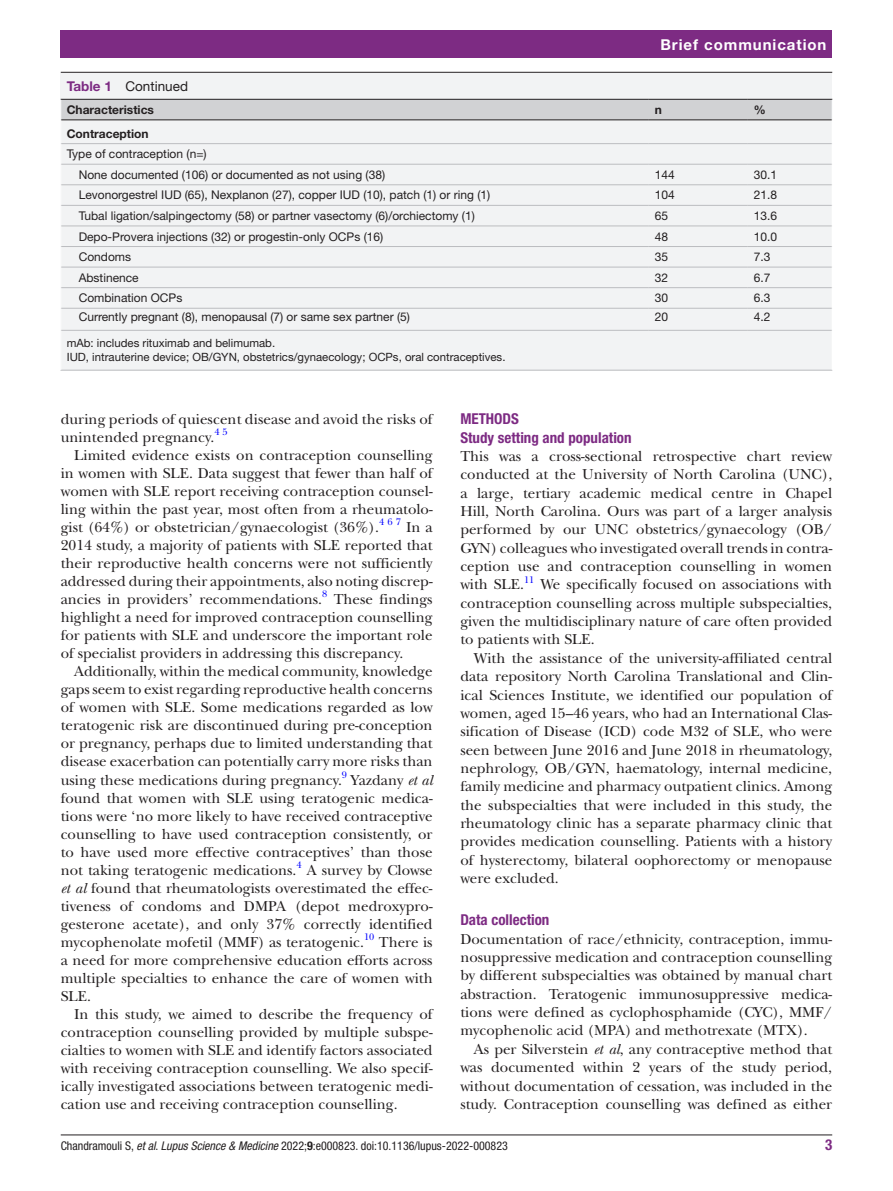
<style>
.page{position:relative;width:893px;height:1191px;background:#fff}
.page>*{position:absolute;margin:0;border:0;box-sizing:border-box;transform-origin:0 0}
.t1{font:15px/18px "New Baskerville";color:#231f20;text-align:justify}
.t2{font:700 condensed 15px/18.3px "Helvetica Neue LT Std";color:#7d2b83}
.t3{font:700 15px "Helvetica Neue LT Std";letter-spacing:.065em;color:#fff}
.t4{font:13.5px "Helvetica Neue LT Std";color:#231f20}
.t5{font:12px/20.5px "Helvetica Neue LT Std";color:#231f20}
.t6{font:condensed 12px "Helvetica Neue LT Std";color:#231f20}
.t7{font:700 12px "Helvetica Neue LT Std";color:#231f20}
.t8{font:11.4px/13.6px "Helvetica Neue LT Std";color:#231f20}
.t9{font:9.9px "New Baskerville";color:#00f}
.s1{font-weight:700;color:#7d2b83}
.s2{font-style:italic}
.s3{font-weight:700}
</style>
<div class="page">
<hr style="left:61px;top:1134px;width:771px;height:1px;background:#231f20">
<div style="left:61px;top:31px;width:771px;height:27px;background:#7d2b83"></div>
<div style="left:61px;top:91px;width:771px;height:279px;background:#f2f3f4"></div>
<hr style="left:61px;top:330px;width:588px;height:1px;background:#bcbdc0">
<hr style="left:61px;top:370px;width:588px;height:1px;background:#bcbdc0">
<hr style="left:649px;top:370px;width:99px;height:1px;background:#bcbdc0">
<hr style="left:748px;top:370px;width:84px;height:1px;background:#bcbdc0">
<hr style="left:649px;top:330px;width:99px;height:1px;background:#bcbdc0">
<hr style="left:748px;top:330px;width:84px;height:1px;background:#bcbdc0">
<svg style="left:60px;top:99px;width:773px;height:210px"></svg>
<div style="left:61px;top:73px;width:771px;height:18px;background:#f2f3f4"></div>
<hr style="left:61px;top:72px;width:771px;height:1px;background:#231f20">
<p class="t4" style="left:67px;top:78px;width:123px"><span class="s1">Table 1</span> Continued</p>
<p class="t3" style="left:660px;top:35px;width:168px">Brief communication</p>
<p class="t7" style="left:67px;top:102px;width:89px">Characteristics</p>
<p class="t7" style="left:655px;top:102px;width:9px">n</p>
<p class="t7" style="left:754px;top:102px;width:13px">%</p>
<p class="t7" style="left:67px;top:126px;width:83px">Contraception</p>
<p class="t5" style="left:79px;top:143px;width:308px;text-indent:-12px">Type of contraception (n=)<br>None documented (106) or documented as not using (38)</p>
<p class="t5" style="left:655px;top:164px;width:22px">144</p>
<p class="t5" style="left:754px;top:164px;width:25px">30.1</p>
<p class="t5" style="left:79px;top:185px;width:413px">Levonorgestrel IUD (65), Nexplanon (27), copper IUD (10), patch (1) or ring (1)</p>
<p class="t5" style="left:655px;top:185px;width:22px">104</p>
<p class="t5" style="left:754px;top:185px;width:25px">21.8</p>
<p class="t5" style="left:79px;top:205px;width:398px">Tubal ligation/salpingectomy (58) or partner vasectomy (6)/orchiectomy (1)</p>
<p class="t5" style="left:655px;top:205px;width:15px">65</p>
<p class="t5" style="left:754px;top:205px;width:25px">13.6</p>
<p class="t5" style="left:79px;top:226px;width:306px">Depo-Provera injections (32) or progestin-only OCPs (16)</p>
<p class="t5" style="left:655px;top:226px;width:15px">48</p>
<p class="t5" style="left:754px;top:226px;width:25px">10.0</p>
<p class="t5" style="left:79px;top:246px;width:54px">Condoms</p>
<p class="t5" style="left:655px;top:246px;width:15px">35</p>
<p class="t5" style="left:754px;top:246px;width:18px">7.3</p>
<p class="t5" style="left:79px;top:267px;width:62px">Abstinence</p>
<p class="t5" style="left:655px;top:267px;width:15px">32</p>
<p class="t5" style="left:754px;top:267px;width:18px">6.7</p>
<p class="t5" style="left:79px;top:287px;width:105px">Combination OCPs</p>
<p class="t5" style="left:655px;top:287px;width:15px">30</p>
<p class="t5" style="left:754px;top:287px;width:18px">6.3</p>
<p class="t5" style="left:79px;top:307px;width:333px">Currently pregnant (8), menopausal (7) or same sex partner (5)</p>
<p class="t5" style="left:655px;top:307px;width:15px">20</p>
<p class="t5" style="left:754px;top:307px;width:18px">4.2</p>
<p class="t8" style="left:67px;top:336px;width:440px">mAb: includes rituximab and belimumab.<br>IUD, intrauterine device; OB/GYN, obstetrics/gynaecology; OCPs, oral contraceptives.</p>
<p class="t1" style="left:61px;top:410px;width:373px">during periods of quiescent disease and avoid the risks of unintended pregnancy.<sup>4</sup> <sup>5</sup></p>
<p class="t1" style="left:61px;top:446px;width:373px;text-indent:14px">Limited evidence exists on contraception counselling in women with SLE. Data suggest that fewer than half of women with SLE report receiving contraception counsel&shy;ling within the past year, most often from a rheumatolo&shy;gist (64%) or obstetrician/gynaecologist (36%).<sup>4</sup> <sup>6</sup> <sup>7</sup> In a 2014 study, a majority of patients with SLE reported that their reproductive health concerns were not sufficiently addressed during their appointments, also noting discrep&shy;ancies in providers’ recommendations.</p>
<p class="t9" style="left:322px;top:588px;width:7px">8</p>
<p class="t1" style="left:61px;top:590px;width:373px;text-indent:273px">These findings highlight a need for improved contraception counselling for patients with SLE and underscore the important role of specialist providers in addressing this discrepancy.</p>
<p class="t1" style="left:61px;top:662px;width:373px;text-indent:14px">Additionally, within the medical community, knowledge gaps seem to exist regarding reproductive health concerns of women with SLE. Some medications regarded as low teratogenic risk are discontinued during pre-conception or pregnancy, perhaps due to limited understanding that disease exacerbation can potentially carry more risks than using these medications during pregnancy.<sup>9</sup> Yazdany <span class="s2">et al </span>found that women with SLE using teratogenic medica&shy;tions were ‘no more likely to have received contraceptive counselling to have used contraception consistently, or to have used more effective contraceptives’ than those not taking teratogenic medications.</p>
<p class="t9" style="left:296px;top:859px;width:7px">4</p>
<p class="t1" style="left:61px;top:861px;width:373px;text-indent:246px">A survey by Clowse <span class="s2">et al</span> found that rheumatologists overestimated the effec&shy;tiveness of condoms and DMPA (depot medroxypro&shy;gesterone acetate), and only 37% correctly identified mycophenolate mofetil (MMF) as teratogenic.</p>
<p class="t9" style="left:364px;top:931px;width:12px">10</p>
<p class="t1" style="left:61px;top:933px;width:373px;text-indent:318px">There is a need for more comprehensive education efforts across multiple specialties to enhance the care of women with SLE.</p>
<p class="t1" style="left:61px;top:1005px;width:373px;text-indent:13px">In this study, we aimed to describe the frequency of contraception counselling provided by multiple subspe&shy;cialties to women with SLE and identify factors associated with receiving contraception counselling. We also specif&shy;ically investigated associations between teratogenic medi&shy;cation use and receiving contraception counselling.</p>
<p class="t2" style="left:460px;top:409px;width:173px">METHODS<br>Study setting and population</p>
<p class="t1" style="left:460px;top:447px;width:373px">This was a cross-sectional retrospective chart review conducted at the University of North Carolina (UNC), a large, tertiary academic medical centre in Chapel Hill, North Carolina. Ours was part of a larger analysis performed by our UNC obstetrics/gynaecology (OB/ GYN) colleagues who investigated overall trends in contra&shy;ception use and contraception counselling in women with SLE.<sup>11</sup> We specifically focused on associations with contraception counselling across multiple subspecialties, given the multidisciplinary nature of care often provided to patients with SLE.</p>
<p class="t1" style="left:460px;top:649px;width:373px;text-indent:14px">With the assistance of the university-affiliated central data repository North Carolina Translational and Clin&shy;ical Sciences Institute, we identified our population of women, aged 15–46 years, who had an International Clas&shy;sification of Disease (ICD) code M32 of SLE, who were seen between June 2016 and June 2018 in rheumatology, nephrology, OB/GYN, haematology, internal medicine, family medicine and pharmacy outpatient clinics. Among the subspecialties that were included in this study, the rheumatology clinic has a separate pharmacy clinic that provides medication counselling. Patients with a history of hysterectomy, bilateral oophorectomy or menopause were excluded.</p>
<p class="t2" style="left:460px;top:910px;width:91px">Data collection</p>
<p class="t1" style="left:460px;top:929px;width:373px">Documentation of race/ethnicity, contraception, immu&shy;nosuppressive medication and contraception counselling by different subspecialties was obtained by manual chart abstraction. Teratogenic immunosuppressive medica&shy;tions were defined as cyclophosphamide (CYC), MMF/ mycophenolic acid (MPA) and methotrexate (MTX).</p>
<p class="t1" style="left:460px;top:1040px;width:373px;text-indent:14px">As per Silverstein <span class="s2">et al</span>, any contraceptive method that was documented within 2 years of the study period, without documentation of cessation, was included in the study. Contraception counselling was defined as either</p>
<p class="t6" style="left:61px;top:1138px;width:449px">Chandramouli S, <span class="s2">et al</span>. <span class="s2">Lupus Science &amp; Medicine</span> 2022;<span class="s3">9</span>:e000823. doi:10.1136/lupus-2022-000823</p>
<p class="t2" style="left:825px;top:1134px;width:9px">3</p>
</div>
